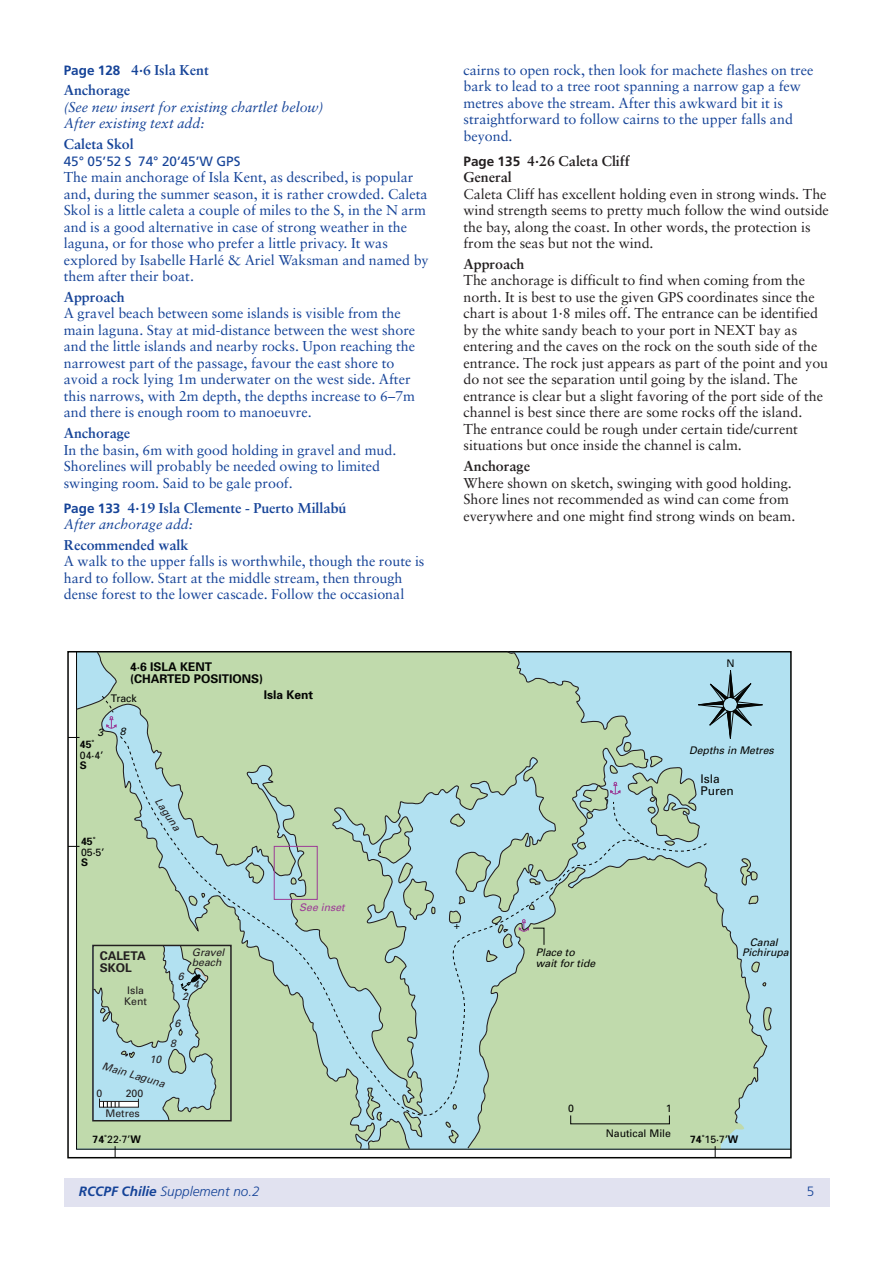
<style>
.page{position:relative;width:893px;height:1263px;background:#fff}
.page>*{position:absolute;margin:0;border:0;box-sizing:border-box;transform-origin:0 0}
.t1{font:14.25px/16.5px "Sabon";color:#154398}
.t2{font:14.25px/16.5px "Sabon";color:#231f20}
.t3{font:700 14.25px/20.7px "Sabon";color:#154398}
.t4{font:italic 14.25px/16.5px "Sabon";color:#154398}
.t5{font:700 14.25px/16.5px "Sabon";color:#231f20}
.t6{font:italic 300 13.5px "Frutiger";color:#154398}
.t7{font:13.5px "Frutiger";color:#154398}
.t8{font:300 13.5px "Frutiger";color:#154398}
.t9{font:700 12px/12px "Univers";color:#040503}
.t10{font:700 12px/12px "Univers";color:#231f20}
.t11{font:12px/12px "Univers";color:#040503}
.t12{font:italic 10.5px/10.5px "Univers";color:#040503}
.t13{font:10.5px "Univers";color:#040503}
.t14{font:italic 10.5px/10.5px "Univers";color:#231f20;text-align:center}
.t15{font:10.5px/10.5px "Univers";color:#231f20}
.t16{font:700 10.5px "Univers";color:#040503}
.t17{font:italic 10.5px "Univers";color:#9c3b96}
.s1{font-family:"Frutiger";font-size:13.5px}
.s2{font-weight:400;font-style:italic}
.s3{font-weight:700}
</style>
<div class="page">
<div style="left:64px;top:1178px;width:765px;height:28px;background:#e1e2f0"></div>
<svg style="left:76px;top:651px;width:715px;height:499px;background:#abcfc7"></svg>
<svg style="left:68px;top:737px;width:12px;height:1px"></svg>
<svg style="left:68px;top:846px;width:12px;height:1px"></svg>
<svg style="left:75px;top:651px;width:26px;height:78px;background:#accfcc"></svg>
<svg style="left:101px;top:651px;width:548px;height:498px;background:#b7d6ba"></svg>
<svg style="left:365px;top:1087px;width:58px;height:63px;background:#a2c3bb"></svg>
<svg style="left:446px;top:1121px;width:13px;height:23px"></svg>
<svg style="left:452px;top:1104px;width:5px;height:6px"></svg>
<svg style="left:467px;top:855px;width:302px;height:294px;background:#bbd8b4"></svg>
<svg style="left:762px;top:1006px;width:10px;height:26px"></svg>
<svg style="left:749px;top:961px;width:12px;height:12px"></svg>
<svg style="left:762px;top:980px;width:5px;height:6px"></svg>
<svg style="left:748px;top:895px;width:11px;height:10px"></svg>
<svg style="left:449px;top:851px;width:96px;height:112px;background:#acd0ca"></svg>
<svg style="left:449px;top:813px;width:17px;height:16px"></svg>
<svg style="left:377px;top:814px;width:59px;height:106px;background:#abcfc7"></svg>
<svg style="left:290px;top:877px;width:8px;height:8px"></svg>
<svg style="left:244px;top:862px;width:22px;height:22px"></svg>
<svg style="left:187px;top:892px;width:19px;height:14px"></svg>
<div style="left:274px;top:846px;width:44px;height:54px;border:1px solid #9c3b96"></div>
<svg style="left:576px;top:664px;width:190px;height:222px;background:#acd3d5"></svg>
<svg style="left:92px;top:944px;width:139px;height:177px;background:#afcfbf"></svg>
<p class="t3" style="left:64px;top:60px;width:146px"><span class="s1">Page 128</span> 4·6 Isla Kent<br>Anchorage</p>
<p class="t4" style="left:64px;top:100px;width:261px">(See new insert for existing chartlet below)<br>After existing text add:</p>
<p class="t3" style="left:64px;top:135px;width:72px">Caleta Skol</p>
<p class="t7" style="left:64px;top:156px;width:178px">45° 05’52 S 74° 20’45’W GPS</p>
<p class="t1" style="left:64px;top:170px;width:366px">The main anchorage of Isla Kent, as described, is popular and, during the summer season, it is rather crowded. Caleta Skol is a little caleta a couple of miles to the S, in the N arm and is a good alternative in case of strong weather in the laguna, or for those who prefer a little privacy. It was explored by Isabelle Harlé &amp; Ariel Waksman and named by them after their boat.</p>
<p class="t3" style="left:64px;top:288px;width:62px">Approach</p>
<p class="t1" style="left:64px;top:306px;width:353px">A gravel beach between some islands is visible from the main laguna. Stay at mid-distance between the west shore and the little islands and nearby rocks. Upon reaching the narrowest part of the passage, favour the east shore to avoid a rock lying 1m underwater on the west side. After this narrows, with 2m depth, the depths increase to 6–7m and there is enough room to manoeuvre.</p>
<p class="t3" style="left:64px;top:424px;width:68px">Anchorage</p>
<p class="t1" style="left:64px;top:443px;width:334px">In the basin, 6m with good holding in gravel and mud.<br>Shorelines will probably be needed owing to limited swinging room. Said to be gale proof.</p>
<p class="t3" style="left:64px;top:501px;width:284px;line-height:16.5px"><span class="s1">Page 133</span> 4·19 Isla Clemente - Puerto Millabú<br><span class="s2">After anchorage add:</span></p>
<p class="t3" style="left:64px;top:536px;width:126px">Recommended walk</p>
<p class="t1" style="left:64px;top:554px;width:362px">A walk to the upper falls is worthwhile, though the route is hard to follow. Start at the middle stream, then through dense forest to the lower cascade. Follow the occasional</p>
<p class="t9" style="left:130px;top:662px;width:135px">4·6 ISLA KENT (CHARTED POSITIONS)</p>
<p class="t13" style="left:111px;top:694px;width:27px">Track</p>
<p class="t12" style="left:97px;top:728px;width:7px">3</p>
<p class="t12" style="left:120px;top:726px;width:7px">8</p>
<p class="t16" style="left:80px;top:741px;width:16px">45˚</p>
<p class="t13" style="left:80px;top:751px;width:25px">04·4’</p>
<p class="t16" style="left:80px;top:762px;width:9px">S</p>
<p class="t16" style="left:81px;top:837px;width:16px">45˚</p>
<p class="t13" style="left:81px;top:848px;width:25px">05·5’</p>
<p class="t16" style="left:81px;top:858px;width:9px">S</p>
<p class="t14" style="left:161px;top:797px;width:38px;rotate:56deg">Laguna</p>
<p class="t10" style="left:100px;top:950px;width:48px">CALETA<br>SKOL</p>
<p class="t15" style="left:124px;top:986px;width:24px">Isla<br>Kent</p>
<p class="t14" style="left:192px;top:948px;width:34px;text-align:left">Gravel beach</p>
<p class="t14" style="left:178px;top:967px;width:12px;line-height:20px">6<br>2</p>
<p class="t14" style="left:170px;top:1013px;width:12px;line-height:20.5px">6<br>8</p>
<p class="t14" style="left:193px;top:979px;width:7px">4</p>
<p class="t9" style="left:264px;top:690px;width:51px">Isla Kent</p>
<p class="t17" style="left:299px;top:904px;width:47px">See inset</p>
<p class="t1" style="left:463px;top:63px;width:351px">cairns to open rock, then look for machete flashes on tree bark to lead to a tree root spanning a narrow gap a few metres above the stream. After this awkward bit it is straightforward to follow cairns to the upper falls and beyond.</p>
<p class="t5" style="left:463px;top:154px;width:167px"><span class="s1">Page 135</span> 4·26 Caleta Cliff<br>General</p>
<p class="t2" style="left:463px;top:187px;width:367px">Caleta Cliff has excellent holding even in strong winds. The wind strength seems to pretty much follow the wind outside the bay, along the coast. In other words, the protection is from the seas but not the wind.</p>
<p class="t5" style="left:463px;top:257px;width:62px">Approach</p>
<p class="t2" style="left:463px;top:273px;width:366px">The anchorage is difficult to find when coming from the north. It is best to use the given GPS coordinates since the chart is about 1·8 miles off. The entrance can be identified by the white sandy beach to your port in NEXT bay as entering and the caves on the rock on the south side of the entrance. The rock just appears as part of the point and you do not see the separation until going by the island. The entrance is clear but a slight favoring of the port side of the channel is best since there are some rocks off the island.<br>The entrance could be rough under certain tide/current situations but once inside the channel is calm.</p>
<p class="t5" style="left:463px;top:459px;width:68px">Anchorage</p>
<p class="t2" style="left:463px;top:476px;width:333px">Where shown on sketch, swinging with good holding.<br>Shore lines not recommended as wind can come from everywhere and one might find strong winds on beam.</p>
<p class="t13" style="left:726px;top:659px;width:10px">N</p>
<p class="t12" style="left:689px;top:746px;width:86px">Depths in Metres</p>
<p class="t13" style="left:454px;top:921px;width:8px">+</p>
<p class="t12" style="left:596px;top:798px;width:13px">10</p>
<p class="t12" style="left:536px;top:948px;width:61px">Place to wait for tide</p>
<p class="t11" style="left:700px;top:773px;width:35px">Isla<br>Puren</p>
<p class="t12" style="left:742px;top:937px;width:48px;text-align:center">Canal<br>Pichirupa</p>
<p class="t14" style="left:150px;top:1055px;width:13px">10</p>
<p class="t14" style="left:104px;top:1061px;width:66px;rotate:16deg">Main Laguna</p>
<p class="t15" style="left:97px;top:1089px;width:7px">0</p>
<p class="t15" style="left:105px;top:1084px;width:39px;line-height:20.1px;text-indent:20px">200<br>Metres</p>
<p class="t13" style="left:568px;top:1105px;width:7px">0</p>
<p class="t13" style="left:666px;top:1105px;width:7px">1</p>
<p class="t13" style="left:606px;top:1129px;width:67px">Nautical Mile</p>
<p class="t13" style="left:93px;top:1135px;width:50px"><span class="s3">74˚</span>22·7’<span class="s3">W</span></p>
<p class="t13" style="left:690px;top:1135px;width:50px"><span class="s3">74˚</span>15·7’<span class="s3">W</span></p>
<p class="t6" style="left:79px;top:1186px;width:182px"><span class="s3">RCCPF Chilie</span> Supplement no.2</p>
<p class="t8" style="left:807px;top:1186px;width:9px">5</p>
</div>
